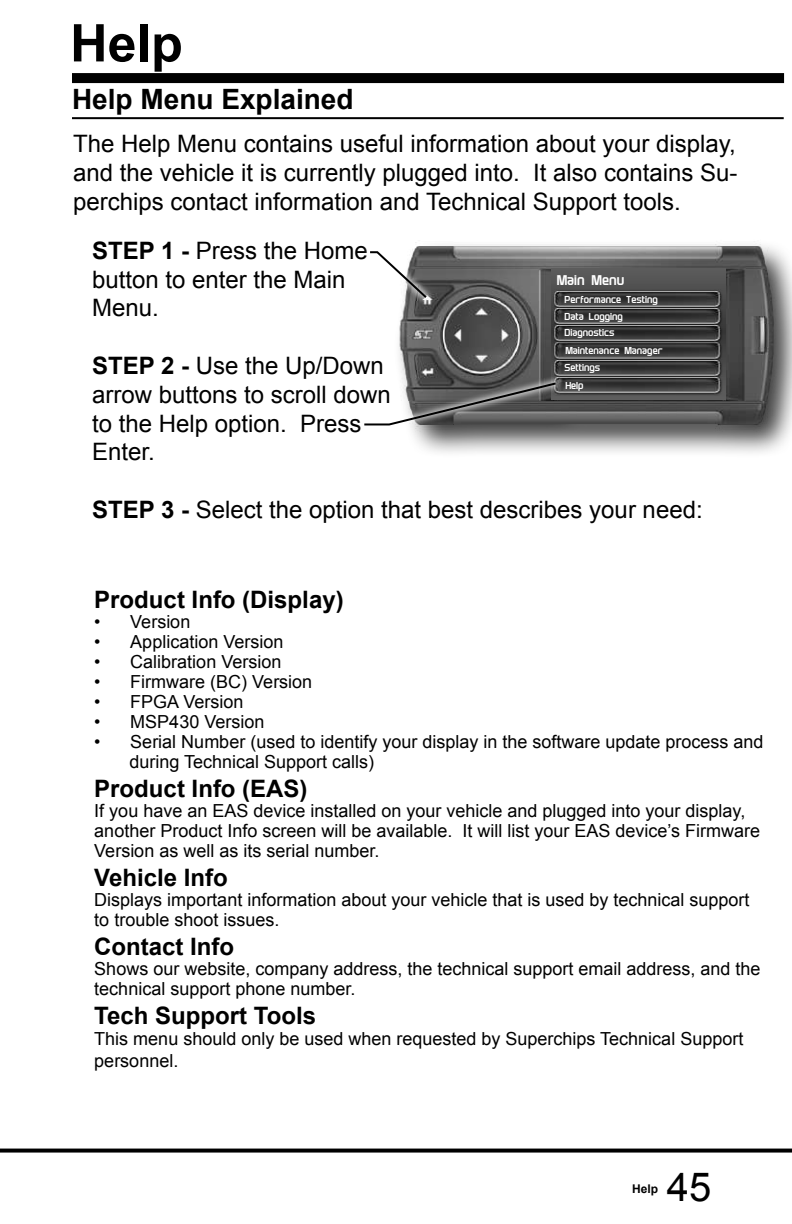
<style>
.page{position:relative;width:792px;height:1224px;background:#fff}
.page>*{position:absolute;margin:0;border:0;box-sizing:border-box;transform-origin:0 0}
.t1{font:700 52px "Arial";color:#000}
.t2{font:40px "Arial";color:#000}
.t3{font:700 28px "Arial";color:#000}
.t4{font:24px/28.8px "Arial";color:#000}
.t5{font:700 24px "Arial";color:#000}
.t6{font:18px/20px "Arial";color:#000}
.t7{font:700 14px "Plavsky Condensed PTQ";color:#fff}
.t8{font:700 12px "Arial";color:#000}
.t9{font:700 10px "Plavsky Condensed PTQ";color:#fff}
.s1{font-weight:700}
</style>
<div class="page">
<hr style="left:72px;top:117px;width:712px;height:2px;background:#000">
<svg style="left:0;top:1149px;width:792px;height:4px;fill:#000"></svg>
<div style="left:394px;top:239px;width:398px;height:220px;background:#fafafa"></div>
<img style="left:399px;top:244px;width:391px;height:206px">
<img style="left:551px;top:268px;width:175px;height:131px">
<img style="left:553px;top:290px;width:170px;height:17px">
<img style="left:553px;top:307px;width:170px;height:17px">
<img style="left:553px;top:344px;width:170px;height:14px">
<img style="left:553px;top:324px;width:170px;height:20px">
<img style="left:553px;top:358px;width:170px;height:17px">
<img style="left:564px;top:375px;width:159px;height:20px">
<div style="left:72px;top:73px;width:712px;height:10px;background:#000"></div>
<div style="left:356px;top:375px;width:208px;height:59px;background:#fff;opacity:.75"></div>
<svg style="left:362px;top:381px;width:196px;height:45px"></svg>
<div style="left:362px;top:243px;width:72px;height:63px;background:#fff;opacity:.75"></div>
<svg style="left:368px;top:250px;width:61px;height:50px"></svg>
<h1 class="t1" style="left:70px;top:9px;width:114px">Help</h1>
<h3 class="t3" style="left:72px;top:81px;width:283px">Help Menu Explained</h3>
<h3 class="t4" style="left:73px;top:130px;width:666px;text-align:justify">The Help Menu contains useful information about your display, and the vehicle it is currently plugged into. It also contains Su&shy;perchips contact information and Technical Support tools.</h3>
<h3 class="t4" style="left:92px;top:236px;width:277px"><span class="s1">STEP 1 -</span> Press the Home button to enter the Main<br>Menu.</h3>
<h3 class="t4" style="left:92px;top:351px;width:300px"><span class="s1">STEP 2 -</span> Use the Up/Down arrow buttons to scroll down to the Help option. Press<br>Enter.</h3>
<h3 class="t4" style="left:92px;top:495px;width:612px"><span class="s1">STEP 3 -</span> Select the option that best describes your need:</h3>
<p class="t7" style="left:557px;top:271px;width:69px">Main Menu</p>
<p class="t9" style="left:564px;top:310px;width:60px">Data Logging</p>
<p class="t9" style="left:564px;top:293px;width:95px">Performance Testing</p>
<p class="t9" style="left:564px;top:326px;width:52px">Diagnostics</p>
<p class="t9" style="left:564px;top:361px;width:37px">Settings</p>
<p class="t9" style="left:565px;top:344px;width:99px">Maintenance Manager</p>
<p class="t9" style="left:565px;top:379px;width:20px">Help</p>
<h3 class="t5" style="left:94px;top:584px;width:251px">Product Info (Display)</h3>
<p class="t6" style="left:94px;top:612px;width:98px">• Version</p>
<p class="t6" style="left:94px;top:632px;width:191px">• Application Version</p>
<p class="t6" style="left:94px;top:652px;width:189px">• Calibration Version</p>
<p class="t6" style="left:94px;top:672px;width:220px">• Firmware (BC) Version</p>
<p class="t6" style="left:94px;top:692px;width:151px">• FPGA Version</p>
<p class="t6" style="left:94px;top:712px;width:172px">• MSP430 Version</p>
<p class="t6" style="left:129px;top:732px;width:636px;text-indent:-35px">• Serial Number (used to identify your display in the software update process and during Technical Support calls)</p>
<h3 class="t5" style="left:94px;top:773px;width:215px">Product Info (EAS)</h3>
<p class="t6" style="left:94px;top:801px;width:667px">If you have an EAS device installed on your vehicle and plugged into your display, another Product Info screen will be available. It will list your EAS device’s Firmware<br>Version as well as its serial number.</p>
<h3 class="t5" style="left:94px;top:862px;width:135px">Vehicle Info</h3>
<p class="t6" style="left:94px;top:890px;width:657px">Displays important information about your vehicle that is used by technical support to trouble shoot issues.</p>
<h3 class="t5" style="left:94px;top:930px;width:141px">Contact Info</h3>
<p class="t6" style="left:94px;top:959px;width:668px">Shows our website, company address, the technical support email address, and the technical support phone number.</p>
<h3 class="t5" style="left:94px;top:999px;width:223px">Tech Support Tools</h3>
<p class="t6" style="left:94px;top:1028px;width:651px;line-height:21.6px">This menu should only be used when requested by Superchips Technical Support personnel.</p>
<p class="t8" style="left:632px;top:1180px;width:28px">Help</p>
<h2 class="t2" style="left:667px;top:1161px;width:46px">45</h2>
</div>
